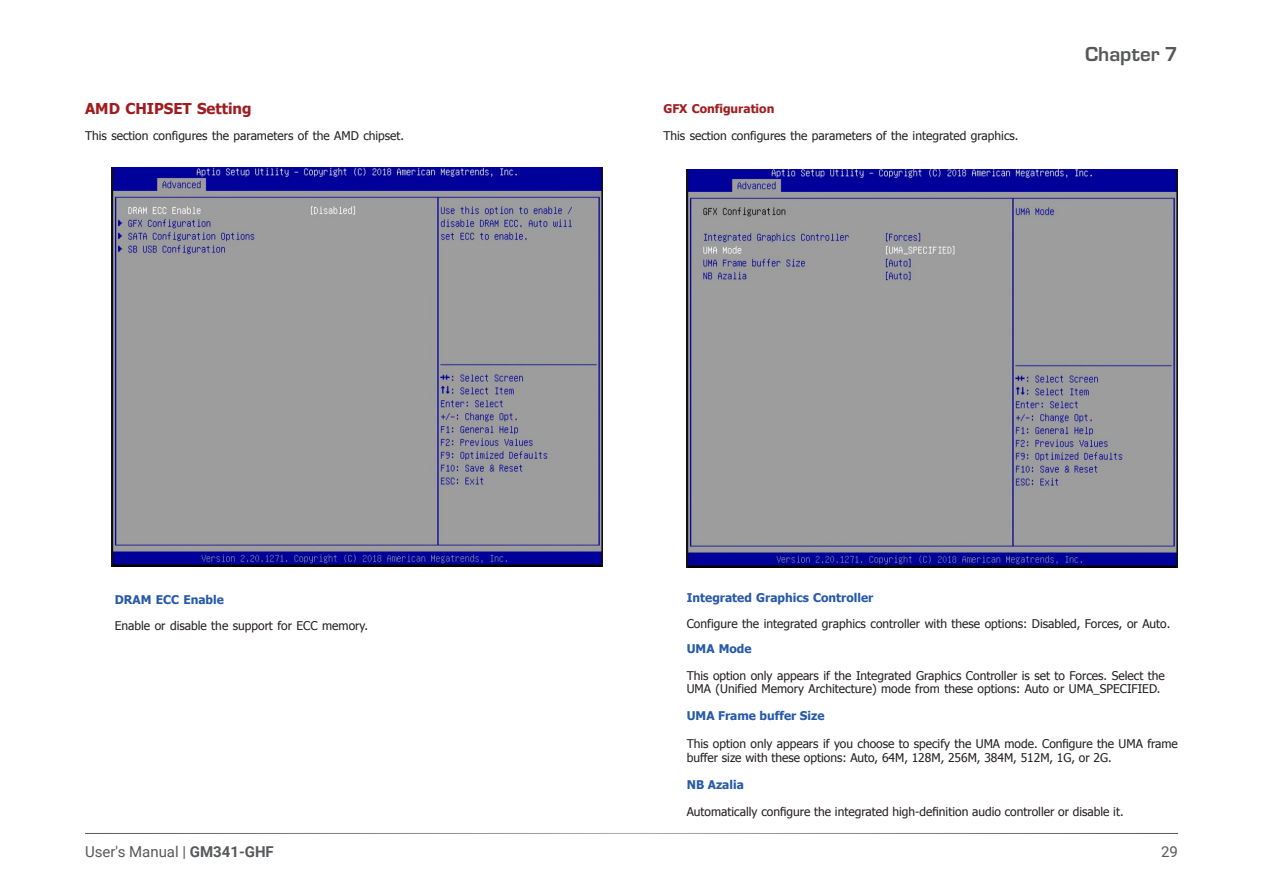
<style>
.page{position:relative;width:1263px;height:893px;background:#fff}
.page>*{position:absolute;margin:0;border:0;box-sizing:border-box;transform-origin:0 0}
.t1{font:700 21px "Eurostile";color:#57585a}
.t2{font:15px "Roboto";color:#57585a}
.Heading__TOC__Style{font:700 15px "Tahoma";color:#9f1d20}
.Body_Text{font:12px/13.5px "Tahoma";color:#231f20}
.Heading__TOC__Style-2{font:700 12px "Tahoma";color:#275aa8}
.Heading__TOC__Style-3{font:700 12px "Tahoma";color:#9f1d20}
.s1{font-weight:700}
</style>
<div class="page">
<hr style="left:85px;top:833px;width:1093px;height:1px;background:#57585a">
<img style="left:112px;top:168px;width:491px;height:398px">
<img style="left:687px;top:169px;width:491px;height:398px">
<p class="Heading__TOC__Style" style="left:85px;top:98px;width:168px">AMD CHIPSET Setting</p>
<p class="Body_Text" style="left:85px;top:128px;width:321px">This section configures the parameters of the AMD chipset.</p>
<p class="Heading__TOC__Style-2" style="left:115px;top:591px;width:111px">DRAM ECC Enable</p>
<p class="Body_Text" style="left:115px;top:618px;width:255px">Enable or disable the support for ECC memory.</p>
<p class="Heading__TOC__Style-3" style="left:663px;top:101px;width:112px">GFX Configuration</p>
<p class="Body_Text" style="left:663px;top:128px;width:357px">This section configures the parameters of the integrated graphics.</p>
<h1 class="t1" style="left:1085px;top:39px;width:94px">Chapter 7</h1>
<p class="Heading__TOC__Style-2" style="left:687px;top:589px;width:188px">Integrated Graphics Controller</p>
<p class="Body_Text" style="left:687px;top:616px;width:485px">Configure the integrated graphics controller with these options: Disabled, Forces, or Auto.</p>
<p class="Heading__TOC__Style-2" style="left:687px;top:640px;width:66px">UMA Mode</p>
<p class="Body_Text" style="left:687px;top:668px;width:480px">This option only appears if the Integrated Graphics Controller is set to Forces. Select the<br>UMA (Unified Memory Architecture) mode from these options: Auto or UMA_SPECIFIED.</p>
<p class="Heading__TOC__Style-2" style="left:687px;top:708px;width:139px">UMA Frame buffer Size</p>
<p class="Body_Text" style="left:687px;top:735px;width:493px;line-height:14.4px">This option only appears if you choose to specify the UMA mode. Configure the UMA frame buffer size with these options: Auto, 64M, 128M, 256M, 384M, 512M, 1G, or 2G.</p>
<p class="Heading__TOC__Style-2" style="left:687px;top:776px;width:59px">NB Azalia</p>
<p class="Body_Text" style="left:687px;top:805px;width:438px">Automatically configure the integrated high-definition audio controller or disable it.</p>
<p class="t2" style="left:85px;top:841px;width:190px">User's Manual | <span class="s1">GM341-GHF</span></p>
<p class="t2" style="left:1161px;top:841px;width:18px">29</p>
</div>
